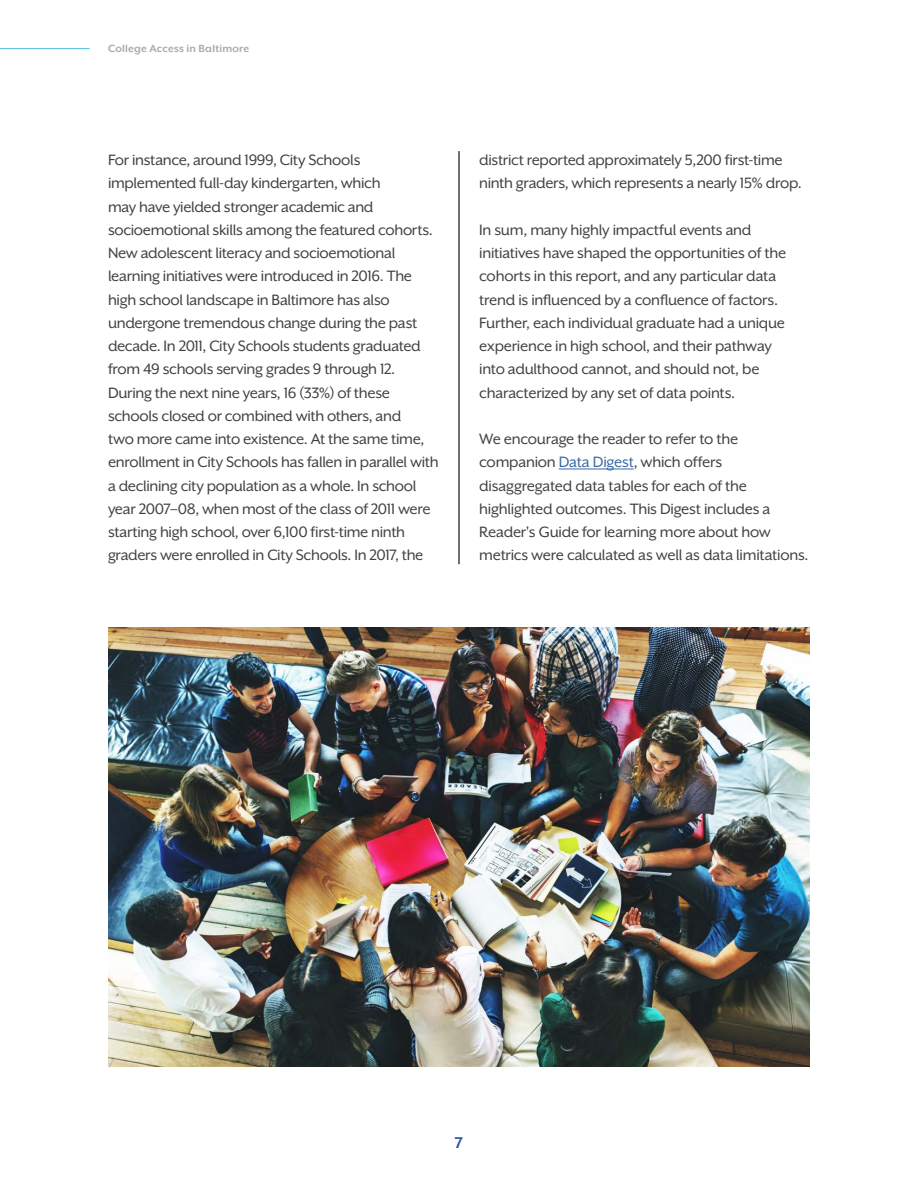
<style>
.page{position:relative;width:918px;height:1188px;background:#fff}
.page>*{position:absolute;margin:0;border:0;box-sizing:border-box;transform-origin:0 0}
.t1{font:700 18px "Mr Eaves XL San OT";color:#2f52a0}
.t2{font:17.25px/23.2px "Mr Eaves XL San OT";letter-spacing:-.02em;color:#414042}
.t3{font:700 12px "Mr Eaves XL San OT";letter-spacing:.02em;color:#a7a9ac}
.s1{color:#3a68a5}
</style>
<div class="page">
<hr style="left:0;top:48px;width:90px;height:1px;background:#55bbe1">
<hr style="left:559px;top:469px;width:75px;height:1px;background:#3a68a5">
<hr style="left:459px;top:151px;width:1px;height:413px;background:#414042">
<img style="left:108px;top:627px;width:702px;height:439px">
<p class="t3" style="left:108px;top:42px;width:143px">College Access in Baltimore</p>
<p class="t2" style="left:108px;top:148px;width:332px">For instance, around 1999, City Schools implemented full-day kindergarten, which<br>may have yielded stronger academic and socioemotional skills among the featured cohorts.<br>New adolescent literacy and socioemotional learning initiatives were introduced in 2016. The high school landscape in Baltimore has also undergone tremendous change during the past decade. In 2011, City Schools students graduated from 49 schools serving grades 9 through 12.<br>During the next nine years, 16 (33%) of these schools closed or combined with others, and<br>two more came into existence. At the same time, enrollment in City Schools has fallen in parallel with a declining city population as a whole. In school year 2007–08, when most of the class of 2011 were starting high school, over 6,100 first-time ninth graders were enrolled in City Schools. In 2017, the</p>
<p class="t2" style="left:479px;top:148px;width:324px">district reported approximately 5,200 first-time ninth graders, which represents a nearly 15% drop.</p>
<p class="t2" style="left:479px;top:218px;width:309px">In sum, many highly impactful events and initiatives have shaped the opportunities of the cohorts in this report, and any particular data trend is influenced by a confluence of factors.<br>Further, each individual graduate had a unique experience in high school, and their pathway into adulthood cannot, and should not, be characterized by any set of data points.</p>
<p class="t2" style="left:479px;top:427px;width:331px">We encourage the reader to refer to the companion <span class="s1">Data Digest</span>, which offers disaggregated data tables for each of the highlighted outcomes. This Digest includes a Reader's Guide for learning more about how metrics were calculated as well as data limitations.</p>
<p class="t1" style="left:454px;top:1132px;width:11px">7</p>
</div>
